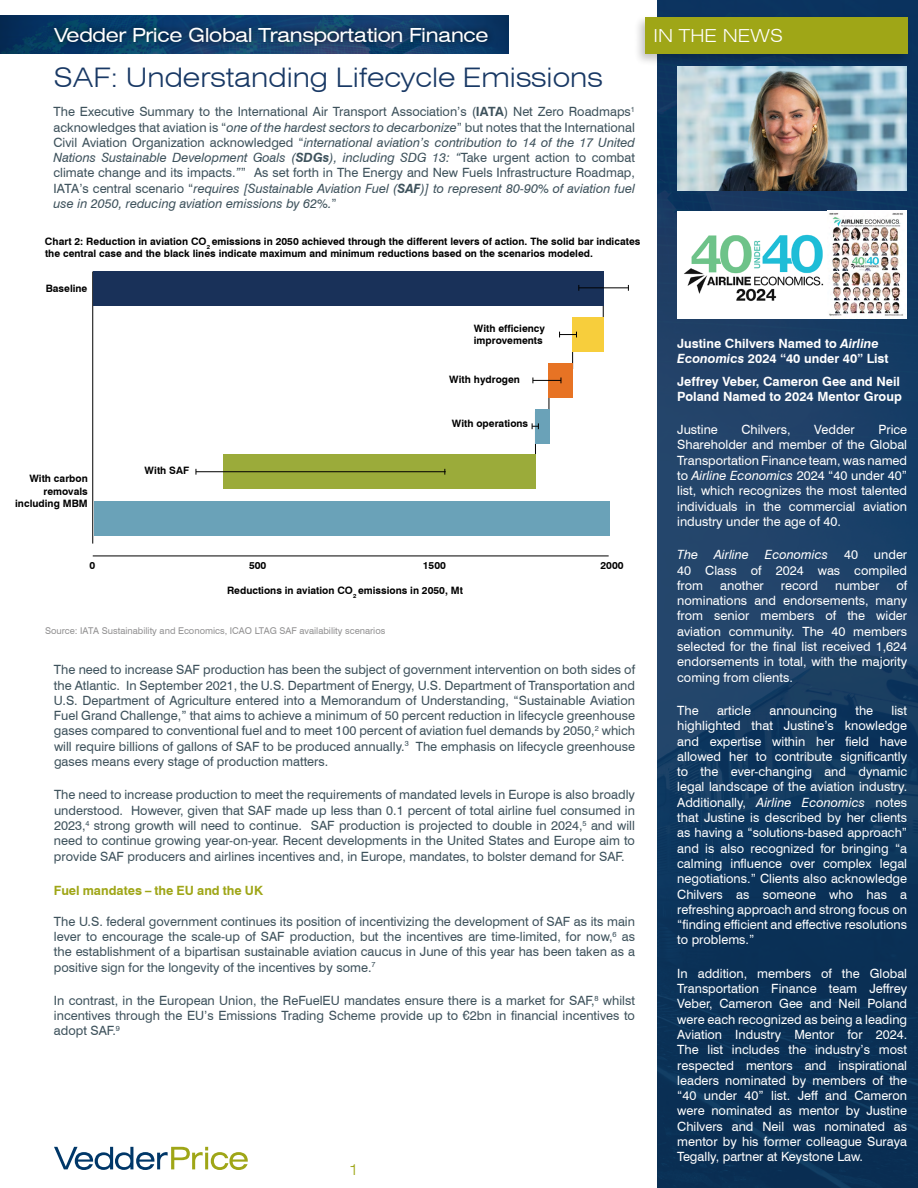
<style>
.page{position:relative;width:918px;height:1188px;background:#fff}
.page>*{position:absolute;margin:0;border:0;box-sizing:border-box;transform-origin:0 0}
.t1{font:300 expanded 27px "Swiss 721 BT";color:#193965}
.t2{font:expanded 19.5px "Swiss 721 BT";letter-spacing:-.02em;color:#fff}
.t3{font:300 expanded 18px "Swiss 721 BT";color:#fff}
.t4{font:300 expanded 15px "Swiss 721 BT";color:#9fa617}
.t5{font:12.75px/15.3px "Swiss 721 BT";color:#3e525c;text-align:justify}
.t6{font:12.75px/15.3px "Swiss 721 BT";color:#fff;text-align:justify}
.t7{font:700 12.75px/15.3px "Swiss 721 BT";color:#fff}
.t8{font:700 12.75px "Swiss 721 BT";color:#9fa617}
.t9{font:700 10.2px/12.3px "Swiss 721 BT";color:#000}
.t10{font:9.3px "Swiss 721 BT";color:rgb(120 119 120/.81)}
.s1{font-weight:700}
.s2{font-style:italic}
.s3{font-weight:700;font-style:italic}
</style>
<div class="page">
<hr style="left:603px;top:274px;width:1px;height:49px;background:#000">
<hr style="left:92px;top:272px;width:1px;height:272px;background:#000">
<hr style="left:93px;top:556px;width:516px;height:1px;background:#000">
<hr style="left:572px;top:319px;width:1px;height:50px;background:#000">
<hr style="left:549px;top:364px;width:1px;height:50px;background:#000">
<hr style="left:535px;top:412px;width:1px;height:49px;background:#000">
<div style="left:93px;top:272px;width:511px;height:34px;background:#193159"></div>
<div style="left:572px;top:317px;width:32px;height:35px;background:#f7ce3c"></div>
<div style="left:548px;top:363px;width:25px;height:34px;background:#e77324"></div>
<div style="left:535px;top:409px;width:14px;height:34px;background:#6aa2b8"></div>
<div style="left:223px;top:455px;width:313px;height:34px;background:#9bab3a"></div>
<div style="left:94px;top:501px;width:129px;height:34px;background:#6aa2b8"></div>
<div style="left:223px;top:501px;width:129px;height:34px;background:#6aa2b8"></div>
<div style="left:352px;top:501px;width:129px;height:34px;background:#6aa2b8"></div>
<div style="left:480px;top:501px;width:129px;height:34px;background:#6aa2b8"></div>
<hr style="left:196px;top:471px;width:250px;height:1px;background:#000">
<svg style="left:532px;top:423px;width:7px;height:6px"></svg>
<svg style="left:532px;top:378px;width:30px;height:5px"></svg>
<svg style="left:559px;top:332px;width:18px;height:5px"></svg>
<hr style="left:579px;top:287px;width:50px;height:1px;background:#000">
<svg style="left:0;top:15px;width:509px;height:39px;background:#0b3966"></svg>
<div style="left:47px;top:20px;width:448px;height:32px;background:#000;opacity:.75"></div>
<svg style="left:657px;top:0;width:261px;height:1188px;background:#153a60"></svg>
<svg style="left:54px;top:1147px;width:194px;height:23px"></svg>
<div style="left:633px;top:14px;width:279px;height:53px;background:#000;opacity:.24"></div>
<div style="left:645px;top:17px;width:263px;height:36px;background:#9fa617"></div>
<div style="left:677px;top:211px;width:229px;height:107px;background:#fff"></div>
<img style="left:684px;top:234px;width:140px;height:67px">
<img style="left:677px;top:67px;width:229px;height:124px">
<img style="left:829px;top:213px;width:74px;height:103px">
<h2 class="t2" style="left:54px;top:23px;width:436px">Vedder Price Global Transportation Finance</h2>
<h3 class="t3" style="left:653px;top:25px;width:131px">IN THE NEWS</h3>
<h1 class="t1" style="left:54px;top:62px;width:551px">SAF: Understanding Lifecycle Emissions</h1>
<p class="t5" style="left:54px;top:104px;width:583px">The Executive Summary to the International Air Transport Association’s (<span class="s1">IATA</span>) Net Zero Roadmaps<sup>1 </sup>acknowledges that aviation is “<span class="s2">one of the hardest sectors to decarbonize</span>” but notes that the International Civil Aviation Organization acknowledged “<span class="s2">international aviation’s contribution to 14 of the 17 United Nations Sustainable Development Goals (</span><span class="s3">SDGs</span><span class="s2">), including SDG 13: “</span>Take urgent action to combat climate change and its impacts.<span class="s2">”</span>” As set forth in The Energy and New Fuels Infrastructure Roadmap, IATA’s central scenario “<span class="s2">requires [Sustainable Aviation Fuel (</span><span class="s3">SAF</span><span class="s2">)] to represent 80-90% of aviation fuel use in 2050, reducing aviation emissions by 62%.</span>”</p>
<p class="t9" style="left:45px;top:235px;width:597px">Chart 2: Reduction in aviation CO<sub>2</sub> emissions in 2050 achieved through the different levers of action. The solid bar indicates the central case and the black lines indicate maximum and minimum reductions based on the scenarios modeled.</p>
<p class="t9" style="left:46px;top:282px;width:43px">Baseline</p>
<p class="t9" style="left:15px;top:472px;width:74px;text-align:right">With carbon removals including MBM</p>
<p class="t9" style="left:145px;top:465px;width:46px">With SAF</p>
<p class="t9" style="left:474px;top:322px;width:73px">With efficiency improvements</p>
<p class="t9" style="left:449px;top:373px;width:72px">With hydrogen</p>
<p class="t9" style="left:452px;top:417px;width:78px">With operations</p>
<p class="t9" style="left:89px;top:559px;width:7px">0</p>
<p class="t9" style="left:249px;top:559px;width:19px">500</p>
<p class="t9" style="left:423px;top:559px;width:25px">1500</p>
<p class="t9" style="left:600px;top:559px;width:25px">2000</p>
<p class="t9" style="left:227px;top:585px;width:237px">Reductions in aviation CO<sub>2</sub> emissions in 2050, Mt</p>
<p class="t10" style="left:45px;top:625px;width:342px">Source: IATA Sustainability and Economics, ICAO LTAG SAF availability scenarios</p>
<p class="t5" style="left:54px;top:662px;width:583px">The need to increase SAF production has been the subject of government intervention on both sides of the Atlantic. In September 2021, the U.S. Department of Energy, U.S. Department of Transportation and U.S. Department of Agriculture entered into a Memorandum of Understanding, “Sustainable Aviation Fuel Grand Challenge,” that aims to achieve a minimum of 50 percent reduction in lifecycle greenhouse gases compared to conventional fuel and to meet 100 percent of aviation fuel demands by 2050,<sup>2</sup> which will require billions of gallons of SAF to be produced annually.<sup>3</sup> The emphasis on lifecycle greenhouse gases means every stage of production matters.</p>
<p class="t5" style="left:54px;top:787px;width:583px">The need to increase production to meet the requirements of mandated levels in Europe is also broadly understood. However, given that SAF made up less than 0.1 percent of total airline fuel consumed in 2023,<sup>4</sup> strong growth will need to continue. SAF production is projected to double in 2024,<sup>5</sup> and will need to continue growing year-on-year. Recent developments in the United States and Europe aim to provide SAF producers and airlines incentives and, in Europe, mandates, to bolster demand for SAF.</p>
<p class="t8" style="left:54px;top:883px;width:211px">Fuel mandates – the EU and the UK</p>
<p class="t5" style="left:54px;top:913px;width:583px">The U.S. federal government continues its position of incentivizing the development of SAF as its main lever to encourage the scale-up of SAF production, but the incentives are time-limited, for now,<sup>6</sup> as the establishment of a bipartisan sustainable aviation caucus in June of this year has been taken as a positive sign for the longevity of the incentives by some.<sup>7</sup></p>
<p class="t5" style="left:54px;top:993px;width:583px">In contrast, in the European Union, the ReFuelEU mandates ensure there is a market for SAF,<sup>8</sup> whilst incentives through the EU’s Emissions Trading Scheme provide up to €2bn in financial incentives to adopt SAF.<sup>9</sup></p>
<p class="t4" style="left:349px;top:1161px;width:11px">1</p>
<p class="t7" style="left:677px;top:336px;width:213px">Justine Chilvers Named to <span class="s2">Airline<br>Economics</span> 2024 “40 under 40” List</p>
<p class="t7" style="left:677px;top:373px;width:226px">Jeffrey Veber, Cameron Gee and Neil<br>Poland Named to 2024 Mentor Group</p>
<p class="t6" style="left:677px;top:422px;width:42px">Justine</p>
<p class="t6" style="left:741px;top:422px;width:51px">Chilvers,</p>
<p class="t6" style="left:814px;top:422px;width:42px">Vedder</p>
<p class="t6" style="left:677px;top:422px;width:231px;text-indent:201px">Price Shareholder and member of the Global Transportation Finance team, was named to <span class="s2">Airline Economics</span> 2024 “40 under 40” list, which recognizes the most talented individuals in the commercial aviation industry under the age of 40.</p>
<p class="t6" style="left:677px;top:547px;width:231px"><span class="s2">The Airline Economics</span> 40 under 40 Class of 2024 was compiled from</p>
<p class="t6" style="left:677px;top:578px;width:231px;text-indent:219px">of nominations and endorsements, many from senior members of the wider aviation community. The 40 members selected for the final list received 1,624 endorsements in total, with the majority coming from clients.</p>
<p class="t6" style="left:677px;top:703px;width:23px">The</p>
<p class="t6" style="left:717px;top:703px;width:36px">article</p>
<p class="t6" style="left:769px;top:703px;width:69px">announcing</p>
<p class="t6" style="left:855px;top:703px;width:19px">the</p>
<p class="t6" style="left:720px;top:578px;width:45px">another</p>
<p class="t6" style="left:781px;top:578px;width:39px">record</p>
<p class="t6" style="left:835px;top:578px;width:46px">number</p>
<p class="t6" style="left:677px;top:703px;width:231px;text-indent:214px">list highlighted that Justine’s knowledge and expertise within her field have allowed her to contribute significantly to the ever-changing and dynamic legal landscape of the aviation industry.<br>Additionally, <span class="s2">Airline Economics</span> notes that Justine is described by her clients as having a “solutions-based approach” and is also recognized for bringing “a calming influence over complex legal negotiations.” Clients also acknowledge Chilvers as someone who has a refreshing approach and strong focus on “finding efficient and effective resolutions to problems.”</p>
<p class="t6" style="left:677px;top:965px;width:231px">In addition, members of the Global Transportation Finance team Jeffrey Veber, Cameron Gee and Neil Poland were each recognized as being a leading Aviation Industry Mentor for 2024.<br>The list includes the industry’s most respected mentors and inspirational leaders nominated by members of the “40 under 40” list. Jeff and Cameron were nominated as mentor by Justine Chilvers and Neil was nominated as mentor by his former colleague Suraya Tegally, partner at Keystone Law.</p>
</div>
